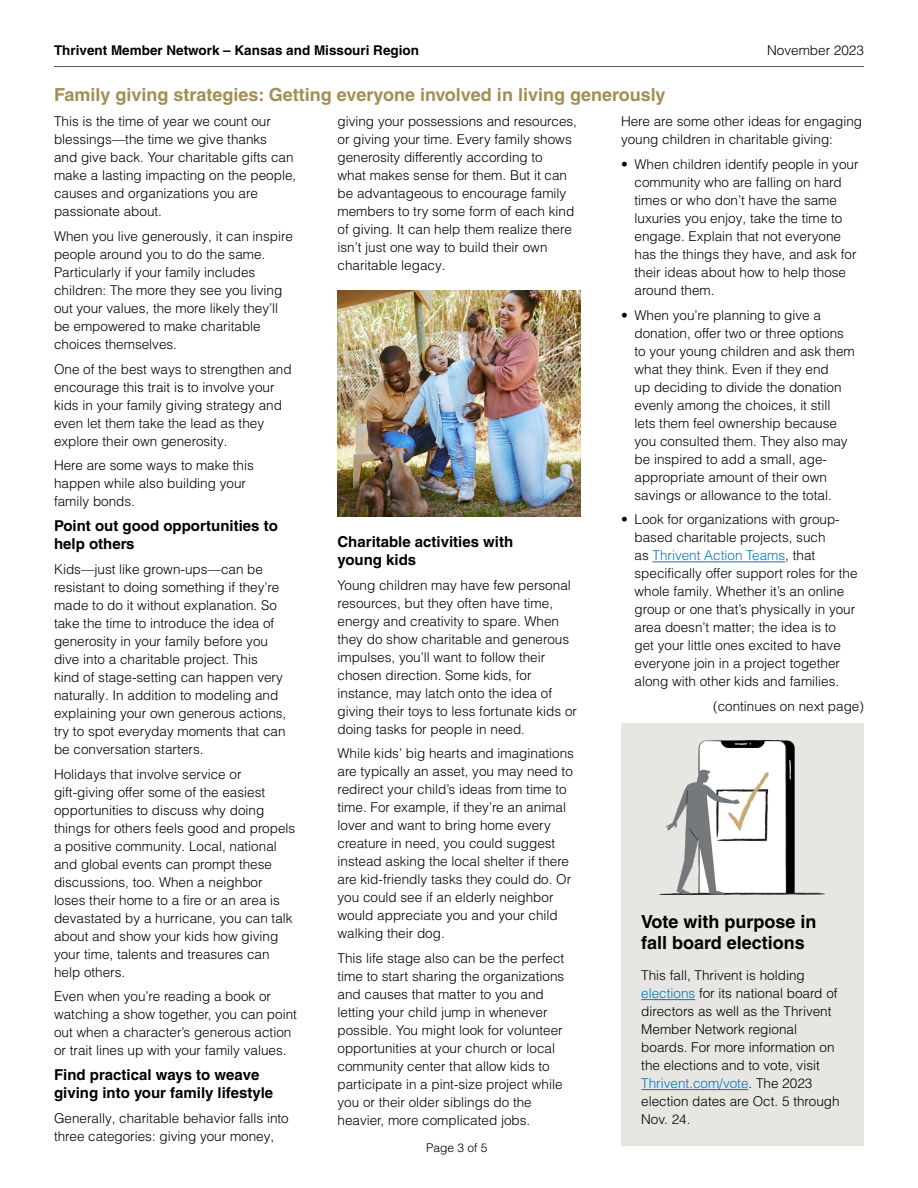
<style>
.page{position:relative;width:918px;height:1188px;background:#fff}
.page>*{position:absolute;margin:0;border:0;box-sizing:border-box;transform-origin:0 0}
.t1{font:700 18px "Helvetica LT Pro";color:#a38e55}
.t2{font:700 18px/21px "Helvetica LT Pro";color:#000}
.t3{font:700 15px/18px "Helvetica LT Pro";color:#000}
.t4{font:300 13.5px/18px "Helvetica LT Pro";color:#000}
.t5{font:700 13.5px "Helvetica LT Pro";color:#000}
.t6{font:300 12px "Helvetica LT Pro";color:#000}
.s1{color:#0077bf}
</style>
<div class="page">
<hr style="left:653px;top:562px;width:132px;height:1px;background:#0077bf">
<div style="left:621px;top:724px;width:243px;height:422px;background:#e8e6e2"></div>
<hr style="left:641px;top:999px;width:54px;height:1px;background:#0077bf">
<hr style="left:641px;top:1089px;width:108px;height:1px;background:#0077bf">
<img style="left:659px;top:741px;width:166px;height:154px">
<img style="left:338px;top:291px;width:242px;height:226px">
<hr style="left:54px;top:66px;width:810px;height:1px;background:#485865">
<p class="t5" style="left:54px;top:42px;width:367px">Thrivent Member Network – Kansas and Missouri Region</p>
<p class="t4" style="left:767px;top:41px;width:98px">November 2023</p>
<h1 class="t1" style="left:54px;top:83px;width:613px">Family giving strategies: Getting everyone involved in living generously</h1>
<p class="t4" style="left:54px;top:112px;width:244px">This is the time of year we count our blessings—the time we give thanks<br>and give back. Your charitable gifts can make a lasting impacting on the people, causes and organizations you are passionate about.</p>
<p class="t4" style="left:54px;top:227px;width:240px">When you live generously, it can inspire people around you to do the same.<br>Particularly if your family includes children: The more they see you living out your values, the more likely they’ll be empowered to make charitable choices themselves.</p>
<p class="t4" style="left:54px;top:360px;width:239px">One of the best ways to strengthen and encourage this trait is to involve your kids in your family giving strategy and even let them take the lead as they explore their own generosity.</p>
<p class="t4" style="left:54px;top:457px;width:201px">Here are some ways to make this happen while also building your family bonds.</p>
<p class="t3" style="left:54px;top:517px;width:225px">Point out good opportunities to help others</p>
<p class="t4" style="left:54px;top:560px;width:234px">Kids—just like grown-ups—can be resistant to doing something if they’re made to do it without explanation. So take the time to introduce the idea of generosity in your family before you dive into a charitable project. This kind of stage-setting can happen very naturally. In addition to modeling and explaining your own generous actions, try to spot everyday moments that can be conversation starters.</p>
<p class="t4" style="left:54px;top:765px;width:243px">Holidays that involve service or gift-giving offer some of the easiest opportunities to discuss why doing things for others feels good and propels a positive community. Local, national and global events can prompt these discussions, too. When a neighbor loses their home to a fire or an area is devastated by a hurricane, you can talk about and show your kids how giving your time, talents and treasures can help others.</p>
<p class="t4" style="left:54px;top:987px;width:244px">Even when you’re reading a book or watching a show together, you can point out when a character’s generous action or trait lines up with your family values.</p>
<p class="t3" style="left:54px;top:1066px;width:221px">Find practical ways to weave giving into your family lifestyle</p>
<p class="t4" style="left:54px;top:1109px;width:236px">Generally, charitable behavior falls into three categories: giving your money,</p>
<p class="t4" style="left:338px;top:112px;width:241px">giving your possessions and resources, or giving your time. Every family shows generosity differently according to<br>what makes sense for them. But it can be advantageous to encourage family members to try some form of each kind of giving. It can help them realize there isn’t just one way to build their own charitable legacy.</p>
<p class="t3" style="left:338px;top:533px;width:177px">Charitable activities with young kids</p>
<p class="t4" style="left:338px;top:576px;width:241px">Young children may have few personal resources, but they often have time, energy and creativity to spare. When they do show charitable and generous impulses, you’ll want to follow their chosen direction. Some kids, for instance, may latch onto the idea of giving their toys to less fortunate kids or doing tasks for people in need.</p>
<p class="t4" style="left:338px;top:745px;width:238px">While kids’ big hearts and imaginations are typically an asset, you may need to redirect your child’s ideas from time to time. For example, if they’re an animal lover and want to bring home every creature in need, you could suggest instead asking the local shelter if there are kid-friendly tasks they could do. Or you could see if an elderly neighbor would appreciate you and your child walking their dog.</p>
<p class="t4" style="left:338px;top:949px;width:228px">This life stage also can be the perfect time to start sharing the organizations and causes that matter to you and letting your child jump in whenever possible. You might look for volunteer opportunities at your church or local community center that allow kids to participate in a pint-size project while you or their older siblings do the heavier, more complicated jobs.</p>
<p class="t6" style="left:426px;top:1140px;width:63px">Page 3 of 5</p>
<p class="t4" style="left:621px;top:112px;width:243px">Here are some other ideas for engaging young children in charitable giving:</p>
<p class="t4" style="left:634px;top:155px;width:226px;text-indent:-14px">• When children identify people in your community who are falling on hard times or who don’t have the same luxuries you enjoy, take the time to engage. Explain that not everyone has the things they have, and ask for their ideas about how to help those around them.</p>
<p class="t4" style="left:634px;top:306px;width:222px;text-indent:-14px">• When you’re planning to give a donation, offer two or three options to your young children and ask them what they think. Even if they end<br>up deciding to divide the donation evenly among the choices, it still<br>lets them feel ownership because you consulted them. They also may be inspired to add a small, age&shy;appropriate amount of their own savings or allowance to the total.</p>
<p class="t4" style="left:634px;top:511px;width:225px;text-indent:-14px">• Look for organizations with group&shy;based charitable projects, such<br>as <span class="s1">Thrivent Action Teams</span>, that specifically offer support roles for the whole family. Whether it’s an online group or one that’s physically in your area doesn’t matter; the idea is to get your little ones excited to have everyone join in a project together along with other kids and families.</p>
<p class="t4" style="left:713px;top:697px;width:152px">(continues on next page)</p>
<h1 class="t2" style="left:641px;top:911px;width:177px">Vote with purpose in fall board elections</h1>
<p class="t4" style="left:641px;top:966px;width:200px">This fall, Thrivent is holding <span class="s1">elections</span> for its national board of directors as well as the Thrivent<br>Member Network regional boards. For more information on the elections and to vote, visit<br><span class="s1">Thrivent.com/vote</span>. The 2023 election dates are Oct. 5 through<br>Nov. 24.</p>
</div>
